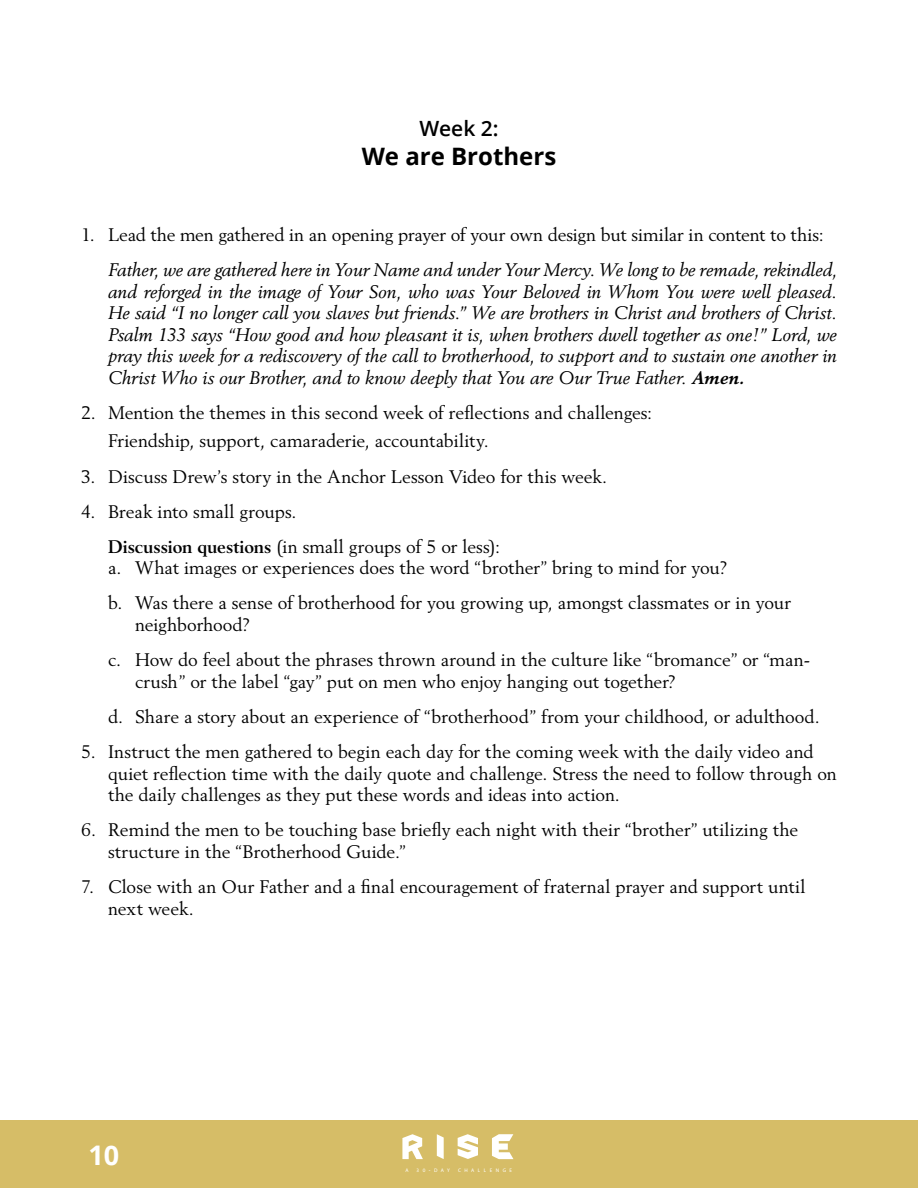
<style>
.page{position:relative;width:918px;height:1188px;background:#fff}
.page>*{position:absolute;margin:0;border:0;box-sizing:border-box;transform-origin:0 0}
.t1{font:700 27px "Open Sans";color:#fff}
.t2{font:700 24px "Open Sans";color:#000}
.t3{font:600 21px "Open Sans";color:#000}
.t4{font:18px/35.1px "Berling";color:#000}
.t5{font:italic 18px/21.6px "Berling";color:#000;text-align:justify}
.t6{font:5.1px "Futura";letter-spacing:.68em;color:#fff}
.s1{font-weight:700}
.s2{font-family:"Helvetica"}
</style>
<div class="page">
<div style="left:0;top:1121px;width:918px;height:67px;background:#d6bd67"></div>
<svg style="left:437px;top:1134px;width:7px;height:25px"></svg>
<svg style="left:492px;top:1134px;width:21px;height:25px"></svg>
<svg style="left:458px;top:1134px;width:20px;height:25px"></svg>
<svg style="left:402px;top:1134px;width:21px;height:25px"></svg>
<p class="t3" style="left:419px;top:114px;width:81px">Week 2:</p>
<h2 class="t2" style="left:362px;top:140px;width:196px">We are Brothers</h2>
<p class="t4" style="left:81px;top:217px;width:744px">1. Lead the men gathered in an opening prayer of your own design but similar in content to this:</p>
<p class="t5" style="left:108px;top:259px;width:731px">Father, we are gathered here in Your Name and under Your Mercy. We long to be remade, rekindled, and reforged in the image of Your Son, who was Your Beloved in Whom You were well pleased.<br>He said “I no longer call you slaves but friends.” We are brothers in Christ and brothers of Christ.<br>Psalm 133 says “How good and how pleasant it is, when brothers dwell together as one!” Lord, we pray this week for a rediscovery of the call to brotherhood, to support and to sustain one another in Christ Who is our Brother, and to know deeply that You are Our True Father. <span class="s1">Amen.</span></p>
<p class="t4" style="left:108px;top:398px;width:546px;line-height:28.3px;text-indent:-27px">2. Mention the themes in this second week of reflections and challenges:<br>Friendship, support, camaraderie, accountability.</p>
<p class="t4" style="left:81px;top:458px;width:528px">3. Discuss Drew’s story in the Anchor Lesson Video for this week.</p>
<p class="t4" style="left:108px;top:494px;width:394px;text-indent:-27px">4. Break into small groups.<br><span class="s1">Discussion questions</span> (in small groups of 5 or less):</p>
<p class="t4" style="left:108px;top:550px;width:685px">a. What images or experiences does the word “brother” bring to mind for you?<br>b. Was there a sense of brotherhood for you growing up, amongst classmates or in your</p>
<p class="t4" style="left:108px;top:607px;width:704px;text-indent:27px">neighborhood?<br>c. How do feel about the phrases thrown around in the culture like “bromance” or “man-</p>
<p class="t4" style="left:108px;top:664px;width:713px;text-indent:27px">crush” or the label “gay” put on men who enjoy hanging out together?<br>d. Share a story about an experience of “brotherhood” from your childhood, or adulthood.</p>
<p class="t4" style="left:108px;top:741px;width:730px;line-height:21.6px;text-indent:-27px">5. Instruct the men gathered to begin each day for the coming week with the daily video and quiet reflection time with the daily quote and challenge. Stress the need to follow through on the daily challenges as they put these words and ideas into action.</p>
<p class="t4" style="left:108px;top:819px;width:692px;line-height:21.6px;text-indent:-27px">6. Remind the men to be touching base briefly each night with their “brother” utilizing the structure in the “Brotherhood Guide.”</p>
<p class="t4" style="left:108px;top:876px;width:699px;line-height:21.6px;text-indent:-27px">7. Close with an Our Father and a final encouragement of fraternal prayer and support until next week.</p>
<h1 class="t1" style="left:89px;top:1136px;width:32px">10</h1>
<p class="t6" style="left:405px;top:1167px;width:5px">A</p>
<p class="t6" style="left:417px;top:1167px;width:35px">30<span class="s2">-</span>DAY</p>
<p class="t6" style="left:458px;top:1167px;width:56px">CHALLENGE</p>
</div>
